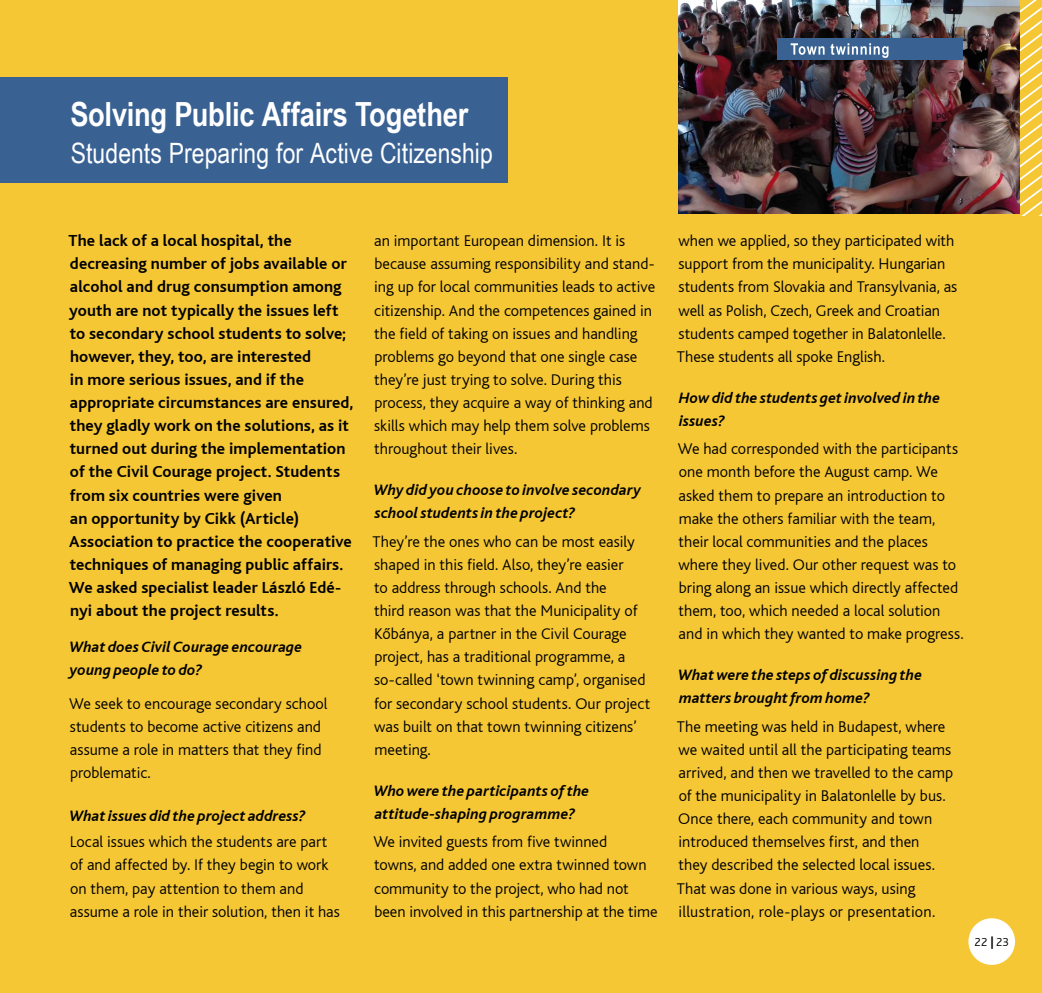
<style>
.page{position:relative;width:1042px;height:993px;background:#fff}
.page>*{position:absolute;margin:0;border:0;box-sizing:border-box;transform-origin:0 0}
.t1{font:700 33.25px "Arial Narrow";letter-spacing:-.005em;color:#fff}
.t2{font:28px "Arial Narrow";letter-spacing:.005em;color:#fff}
.t3{font:700 16.8px/23.1px "Bliss";letter-spacing:.005em;color:#000}
.t4{font:300 16.28px/23.1px "Bliss CE";color:#000}
.t5{font:italic 700 15.75px/23.1px "Bliss";letter-spacing:.01em;color:#000}
.t6{font:300 14px "Bliss CE";color:#000}
.t7{font:300 12.25px "Bliss CE";color:#000}
.s1{font-family:"Bliss";font-weight:700}
</style>
<div class="page">
<div style="left:0;top:0;width:1042px;height:992px;background:#f5c735"></div>
<div style="left:968px;top:917px;width:47px;height:47px;background:#fff;border-radius:50%"></div>
<img style="left:678px;top:0;width:342px;height:213px">
<div style="left:0;top:77px;width:507px;height:105px;background:#396293"></div>
<div style="left:777px;top:38px;width:185px;height:22px;background:#396293"></div>
<svg style="left:790px;top:43px;width:98px;height:15px"></svg>
<svg style="left:1020px;top:0;width:22px;height:216px"></svg>
<h1 class="t1" style="left:70px;top:89px;width:400px">Solving Public Affairs Together</h1>
<h2 class="t2" style="left:71px;top:132px;width:423px">Students Preparing for Active Citizenship</h2>
<p class="t3" style="left:68px;top:229px;width:286px">The lack of a local hospital, the decreasing number of jobs available or alcohol and drug consumption among youth are not typically the issues left to secondary school students to solve; however, they, too, are interested<br>in more serious issues, and if the appropriate circumstances are ensured, they gladly work on the solutions, as it turned out during the implementation of the Civil Courage project. Students from six countries were given<br>an opportunity by Cikk (Article)<br>Association to practice the cooperative techniques of managing public affairs.<br>We asked specialist leader László Edé&shy;nyi about the project results.</p>
<p class="t5" style="left:70px;top:635px;width:234px">What does Civil Courage encourage young people to do?</p>
<p class="t4" style="left:69px;top:691px;width:260px">We seek to encourage secondary school students to become active citizens and assume a role in matters that they find problematic.</p>
<p class="t5" style="left:70px;top:804px;width:238px">What issues did the project address?</p>
<p class="t4" style="left:70px;top:830px;width:272px">Local issues which the students are part of and affected by. If they begin to work on them, pay attention to them and assume a role in their solution, then it has</p>
<p class="t4" style="left:374px;top:229px;width:283px">an important European dimension. It is because assuming responsibility and stand&shy;ing up for local communities leads to active citizenship. And the competences gained in the field of taking on issues and handling problems go beyond that one single case they’re just trying to solve. During this process, they acquire a way of thinking and skills which may help them solve problems throughout their lives.</p>
<p class="t5" style="left:374px;top:478px;width:269px">Why did you choose to involve secondary school students in the project?</p>
<p class="t4" style="left:372px;top:529px;width:279px">They’re the ones who can be most easily shaped in this field. Also, they’re easier<br>to address through schools. And the<br>third reason was that the Municipality of Kőbánya, a partner in the Civil Courage project, has a traditional programme, a so-called ‘town twinning camp’, organised for secondary school students. Our project was built on that town twinning citizens’ meeting.</p>
<p class="t5" style="left:374px;top:779px;width:217px">Who were the participants of the attitude-shaping programme?</p>
<p class="t4" style="left:373px;top:830px;width:286px">We invited guests from five twinned<br>towns, and added one extra twinned town community to the project, who had not been involved in this partnership at the time</p>
<p class="t4" style="left:677px;top:229px;width:282px">when we applied, so they participated with support from the municipality. Hungarian students from Slovakia and Transylvania, as well as Polish, Czech, Greek and Croatian students camped together in Balatonlelle.<br>These students all spoke English.</p>
<p class="t5" style="left:679px;top:386px;width:263px">How did the students get involved in the issues?</p>
<p class="t4" style="left:678px;top:437px;width:287px">We had corresponded with the participants one month before the August camp. We asked them to prepare an introduction to make the others familiar with the team, their local communities and the places where they lived. Our other request was to bring along an issue which directly affected them, too, which needed a local solution and in which they wanted to make progress.</p>
<p class="t5" style="left:678px;top:663px;width:245px">What were the steps of discussing the matters brought from home?</p>
<p class="t4" style="left:677px;top:714px;width:278px">The meeting was held in Budapest, where we waited until all the participating teams arrived, and then we travelled to the camp of the municipality in Balatonlelle by bus.<br>Once there, each community and town introduced themselves first, and then<br>they described the selected local issues.<br>That was done in various ways, using illustration, role-plays or presentation.</p>
<p class="t6" style="left:964px;top:934px;width:41px">23 | 23</p>
<p class="t7" style="left:974px;top:934px;width:36px">22 <span class="s1">|</span> 23</p>
</div>
